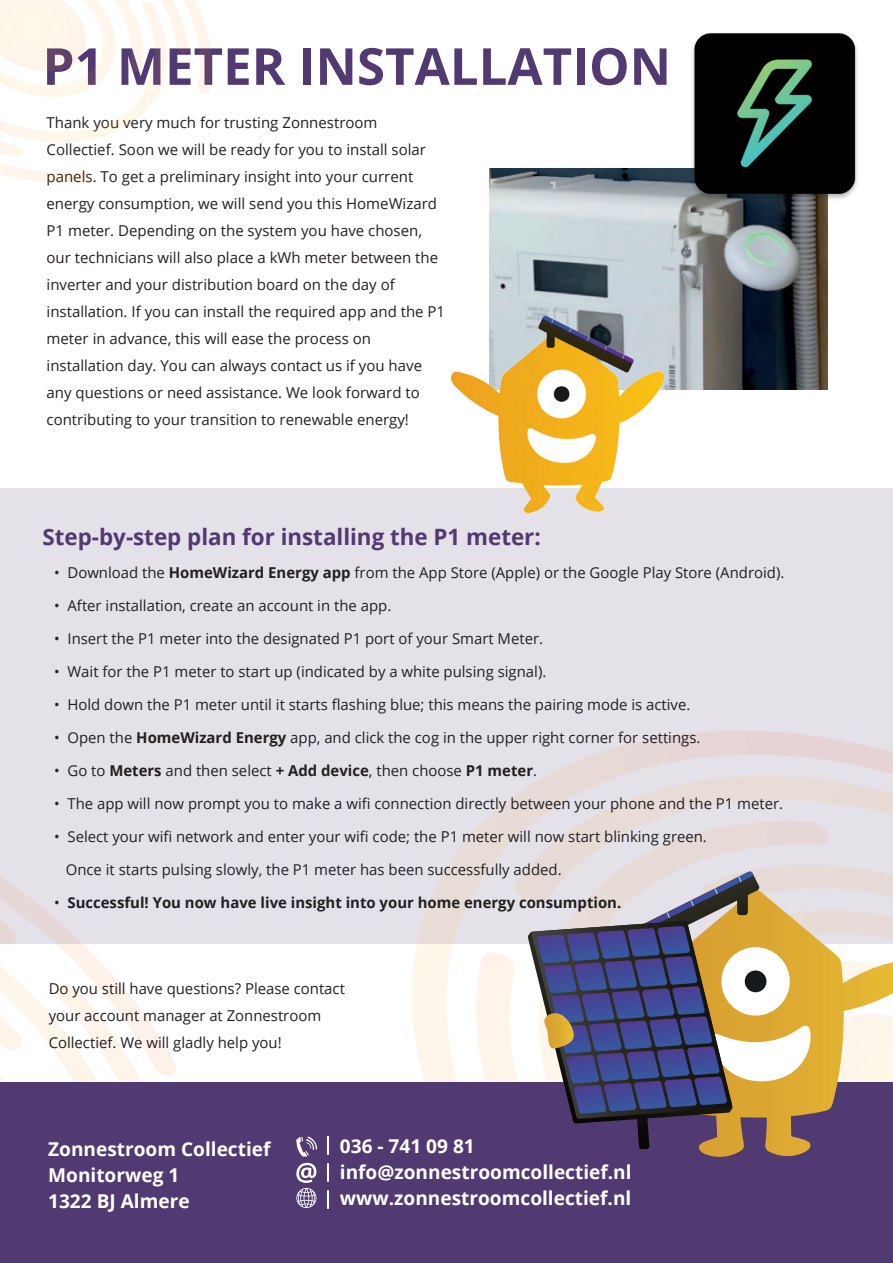
<style>
.page{position:relative;width:893px;height:1263px;background:#fff}
.page>*{position:absolute;margin:0;border:0;box-sizing:border-box;transform-origin:0 0}
.t1{font:700 51px "Open Sans";color:#513972}
.t2{font:700 22.5px "Open Sans";color:#513972}
.t3{font:700 19.05px/26px "Open Sans";color:#fff}
.t4{font:15px/27px "Open Sans";color:#231f20}
.t5{font:700 15px "Open Sans";color:#231f20}
.s1{font-weight:700}
.s2{font-weight:400}
</style>
<div class="page">
<div style="left:0;top:488px;width:893px;height:456px;background:#e5e1e9"></div>
<svg style="left:0;top:876px;width:176px;height:206px"></svg>
<svg style="left:412px;top:731px;width:471px;height:351px"></svg>
<svg style="left:513px;top:750px;width:380px;height:109px"></svg>
<svg style="left:474px;top:950px;width:26px;height:132px"></svg>
<svg style="left:539px;top:813px;width:291px;height:46px"></svg>
<div style="left:0;top:1082px;width:893px;height:181px;background:#513972"></div>
<img style="left:489px;top:168px;width:339px;height:221px">
<img style="left:689px;top:33px;width:169px;height:168px">
<svg style="left:0;top:0;width:212px;height:184px"></svg>
<svg style="left:328px;top:1136px;width:1px;height:19px"></svg>
<svg style="left:328px;top:1163px;width:1px;height:19px"></svg>
<svg style="left:328px;top:1191px;width:1px;height:18px"></svg>
<svg style="left:296px;top:1136px;width:21px;height:20px"></svg>
<svg style="left:296px;top:1163px;width:20px;height:45px"></svg>
<img style="left:451px;top:316px;width:213px;height:197px">
<svg style="left:500px;top:859px;width:393px;height:298px"></svg>
<h1 class="t1" style="left:43px;top:30px;width:630px">P1 METER INSTALLATION</h1>
<p class="t4" style="left:47px;top:109px;width:400px">Thank you very much for trusting Zonnestroom Collectief. Soon we will be ready for you to install solar panels. To get a preliminary insight into your current energy consumption, we will send you this HomeWizard P1 meter. Depending on the system you have chosen, our technicians will also place a kWh meter between the inverter and your distribution board on the day of installation. If you can install the required app and the P1 meter in advance, this will ease the process on installation day. You can always contact us if you have any questions or need assistance. We look forward to contributing to your transition to renewable energy!</p>
<h2 class="t2" style="left:43px;top:521px;width:500px">Step-by-step plan for installing the P1 meter:</h2>
<p class="t4" style="left:54px;top:558px;width:732px">• Download the <span class="s1">HomeWizard Energy app</span> from the App Store (Apple) or the Google Play Store (Android).</p>
<p class="t4" style="left:54px;top:591px;width:339px">• After installation, create an account in the app.</p>
<p class="t4" style="left:54px;top:624px;width:490px">• Insert the P1 meter into the designated P1 port of your Smart Meter.</p>
<p class="t4" style="left:54px;top:657px;width:494px">• Wait for the P1 meter to start up (indicated by a white pulsing signal).</p>
<p class="t4" style="left:54px;top:690px;width:638px">• Hold down the P1 meter until it starts flashing blue; this means the pairing mode is active.</p>
<p class="t4" style="left:54px;top:723px;width:648px">• Open the <span class="s1">HomeWizard Energy</span> app, and click the cog in the upper right corner for settings.</p>
<p class="t4" style="left:54px;top:756px;width:484px">• Go to <span class="s1">Meters</span> and then select <span class="s1">+ Add device</span>, then choose <span class="s1">P1 meter</span>.</p>
<p class="t4" style="left:54px;top:789px;width:731px">• The app will now prompt you to make a wifi connection directly between your phone and the P1 meter.</p>
<p class="t4" style="left:54px;top:822px;width:654px">• Select your wifi network and enter your wifi code; the P1 meter will now start blinking green.</p>
<p class="t4" style="left:66px;top:855px;width:497px">Once it starts pulsing slowly, the P1 meter has been successfully added.</p>
<p class="t5" style="left:54px;top:892px;width:569px"><span class="s2">•</span> Successful! You now have live insight into your home energy consumption.</p>
<p class="t4" style="left:49px;top:975px;width:298px">Do you still have questions? Please contact your account manager at Zonnestroom<br>Collectief. We will gladly help you!</p>
<p class="t3" style="left:48px;top:1136px;width:224px">Zonnestroom Collectief<br>Monitorweg 1<br>1322 BJ Almere</p>
<p class="t3" style="left:340px;top:1133px;width:293px">036 - 741 09 81 info@zonnestroomcollectief.nl www.zonnestroomcollectief.nl</p>
</div>
